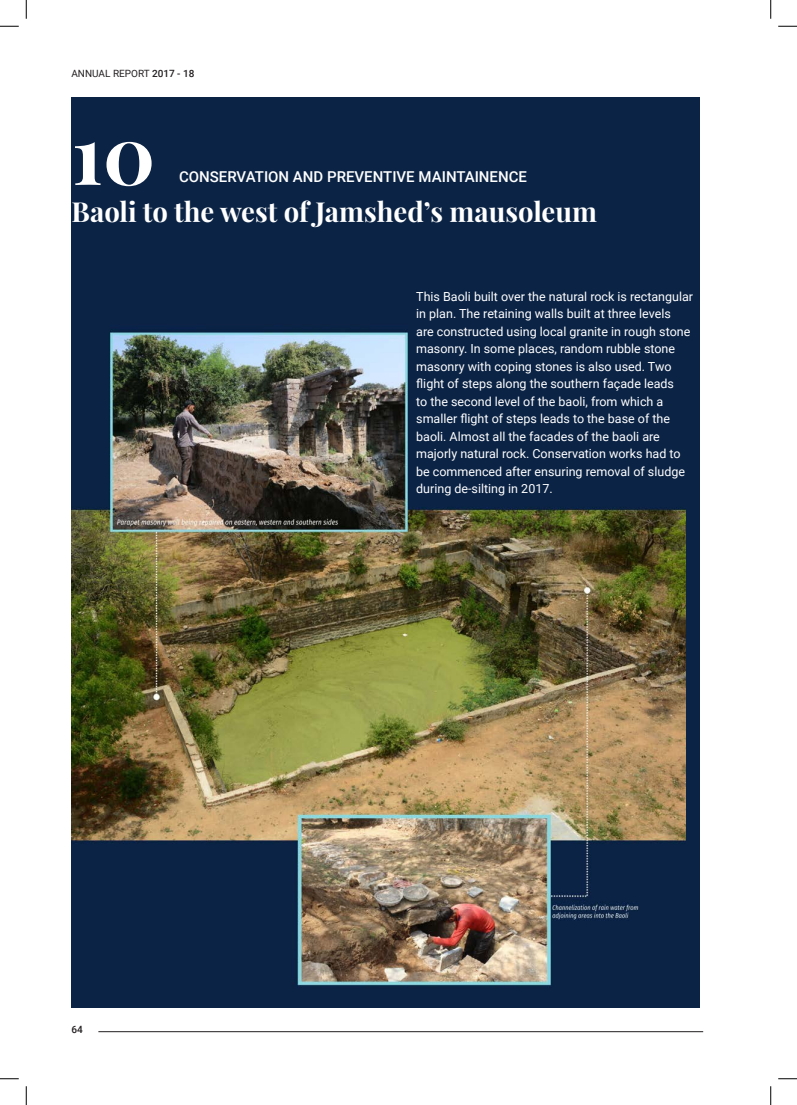
<style>
.page{position:relative;width:797px;height:1105px;background:#fff}
.page>*{position:absolute;margin:0;border:0;box-sizing:border-box;transform-origin:0 0}
.t1{font:700 81.25px "Playfair Display";color:#fff}
.t2{font:700 27.5px "Playfair Display";color:#fff}
.t3{font:500 15px "Roboto";color:#fff}
.t4{font:12.5px/17.5px "Roboto";color:#fff}
.t5{font:10px "Roboto";color:#231f20}
.t6{font:500 10px "Roboto";color:#231f20}
.s1{font-weight:500}
</style>
<div class="page">
<hr style="left:98px;top:1031px;width:605px;height:1px;background:#231f20">
<div style="left:71px;top:97px;width:628px;height:911px;background:#0b2345"></div>
<img style="left:72px;top:331px;width:613px;height:655px">
<svg style="left:0;top:25px;width:19px;height:2px"></svg>
<svg style="left:778px;top:25px;width:19px;height:2px"></svg>
<svg style="left:0;top:1078px;width:19px;height:1px"></svg>
<svg style="left:778px;top:1078px;width:19px;height:1px"></svg>
<svg style="left:25px;top:0;width:2px;height:19px"></svg>
<svg style="left:25px;top:1086px;width:2px;height:19px"></svg>
<svg style="left:770px;top:0;width:1px;height:19px"></svg>
<svg style="left:770px;top:1086px;width:1px;height:19px"></svg>
<p class="t5" style="left:71px;top:66px;width:124px">ANNUAL REPORT <span class="s1">2017 - 18</span></p>
<p class="t1" style="left:72px;top:103px;width:85px">10</p>
<p class="t3" style="left:179px;top:167px;width:349px">CONSERVATION AND PREVENTIVE MAINTAINENCE</p>
<p class="t2" style="left:72px;top:194px;width:527px">Baoli to the west of Jamshed’s mausoleum</p>
<p class="t6" style="left:71px;top:1022px;width:13px">64</p>
<p class="t4" style="left:416px;top:287px;width:278px">This Baoli built over the natural rock is rectangular in plan. The retaining walls built at three levels<br>are constructed using local granite in rough stone masonry. In some places, random rubble stone masonry with coping stones is also used. Two flight of steps along the southern façade leads<br>to the second level of the baoli, from which a smaller flight of steps leads to the base of the baoli. Almost all the facades of the baoli are majorly natural rock. Conservation works had to be commenced after ensuring removal of sludge during de-silting in 2017.</p>
</div>
